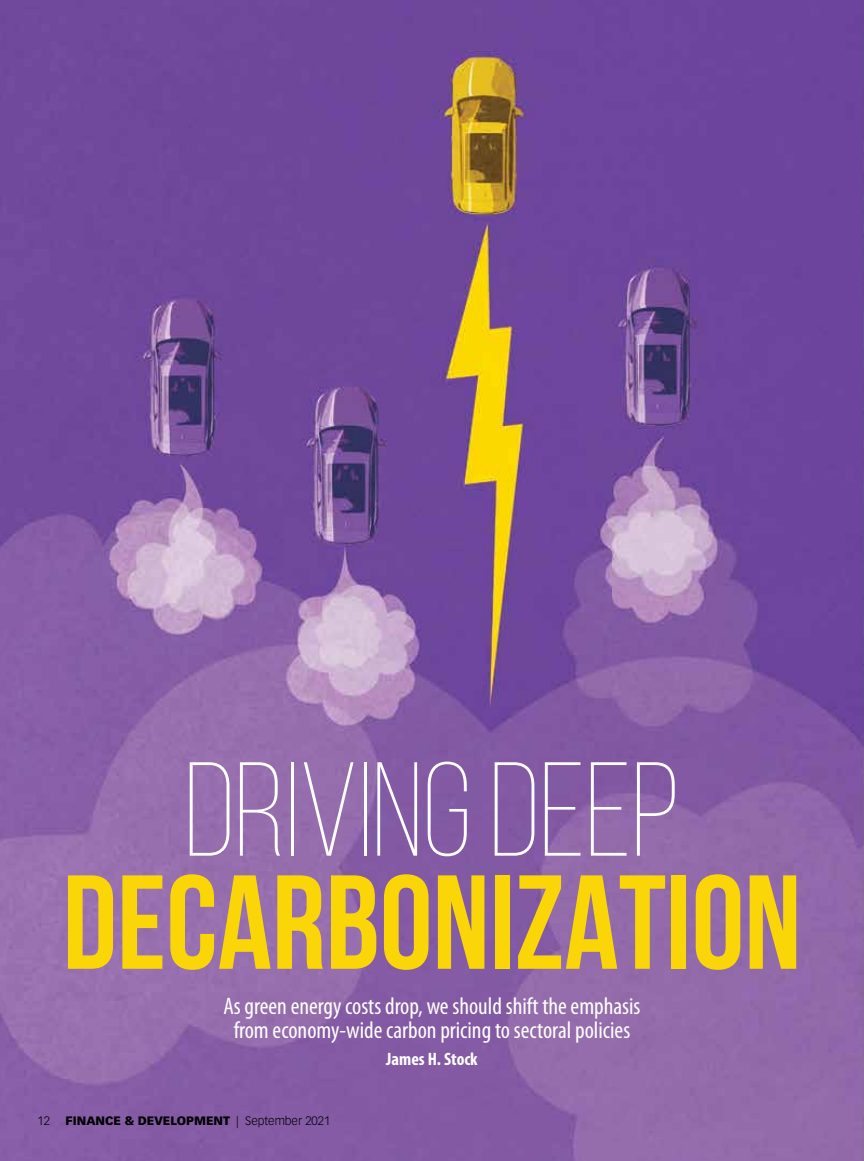
<style>
.page{position:relative;width:864px;height:1161px;background:#fff}
.page>*{position:absolute;margin:0;border:0;box-sizing:border-box;transform-origin:0 0}
.t1{font:700 133.5px "Bebas Neue";color:#fad507}
.t2{font:300 133.5px "Bebas Neue";color:#fff}
.t3{font:condensed 24px/24px "Myriad Pro";color:#fff;text-align:center}
.t4{font:700 condensed 18px "Myriad Pro";color:#fff}
.t5{font:900 12px "Vectora LT Std";color:#000}
.t6{font:300 12px "Vectora LT Std";color:#000}
.s1{font-weight:300}
</style>
<div class="page">
<img style="left:0;top:0;width:864px;height:1161px">
<h1 class="t2" style="left:184px;top:739px;width:497px">DRIVING DEEP</h1>
<h1 class="t1" style="left:63px;top:849px;width:740px">DECARBONIZATION</h1>
<p class="t3" style="left:223px;top:994px;width:419px">As green energy costs drop, we should shift the emphasis from economy-wide carbon pricing to sectoral policies</p>
<p class="t4" style="left:386px;top:1049px;width:93px">James H. Stock</p>
<p class="t6" style="left:38px;top:1114px;width:14px">12</p>
<p class="t5" style="left:66px;top:1113px;width:266px">FINANCE &amp; DEVELOPMENT <span class="s1">| September 2021</span></p>
</div>
